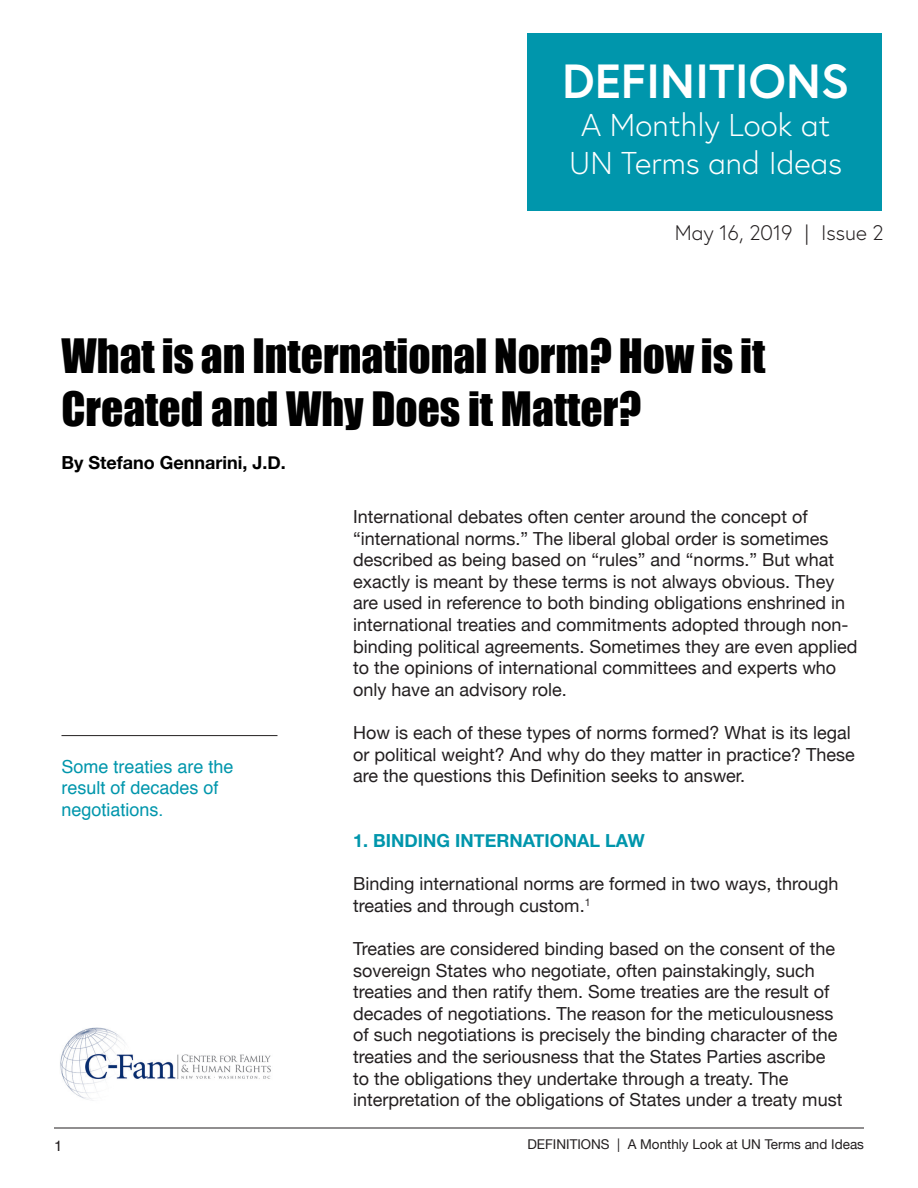
<style>
.page{position:relative;width:918px;height:1188px;background:#fff}
.page>*{position:absolute;margin:0;border:0;box-sizing:border-box;transform-origin:0 0}
.t1{font:700 47.85px "Europa";color:#fff}
.t2{font:43.5px/52.2px "Impact";color:#000}
.t3{font:300 31.5px/37.8px "Europa";color:#fff;text-align:center}
.t4{font:300 21px "Europa";color:#231f20}
.t5{font:18px/21.6px "Helvetica Neue";color:#231f20}
.t6{font:18px/21.6px "Helvetica";color:#0096ac}
.BLUE_AND_ALL_CAPS{font:700 18px "Helvetica Neue";color:#0096ac}
.t7{font:700 18px "Helvetica Neue";color:#000}
.t8{font:15px "Helvetica";color:#231f20}
.t9{font:13.5px "Helvetica Neue";color:#231f20}
</style>
<div class="page">
<hr style="left:54px;top:1128px;width:810px;height:1px;background:#231f20">
<hr style="left:62px;top:735px;width:216px;height:1px;background:#231f20">
<img style="left:60px;top:1027px;width:211px;height:73px">
<div style="left:528px;top:33px;width:354px;height:177px;background:#0096ac"></div>
<p class="t1" style="left:562px;top:48px;width:289px">DEFINITIONS</p>
<p class="t3" style="left:569px;top:105px;width:275px">A Monthly Look at<br>UN Terms and Ideas</p>
<p class="t4" style="left:675px;top:219px;width:210px">May 16, 2019 | Issue 2</p>
<p class="t2" style="left:62px;top:329px;width:705px">What is an International Norm? How is it<br>Created and Why Does it Matter?</p>
<p class="t7" style="left:62px;top:448px;width:226px">By Stefano Gennarini, J.D.</p>
<p class="t6" style="left:62px;top:756px;width:174px">Some treaties are the result of decades of negotiations.</p>
<p class="t5" style="left:353px;top:507px;width:506px">International debates often center around the concept of “international norms.” The liberal global order is sometimes described as being based on “rules” and “norms.” But what exactly is meant by these terms is not always obvious. They are used in reference to both binding obligations enshrined in international treaties and commitments adopted through non&shy;binding political agreements. Sometimes they are even applied to the opinions of international committees and experts who only have an advisory role.</p>
<p class="t5" style="left:353px;top:723px;width:503px">How is each of these types of norms formed? What is its legal or political weight? And why do they matter in practice? These are the questions this Definition seeks to answer.</p>
<p class="BLUE_AND_ALL_CAPS" style="left:353px;top:826px;width:293px">1. BINDING INTERNATIONAL LAW</p>
<p class="t5" style="left:353px;top:874px;width:487px">Binding international norms are formed in two ways, through treaties and through custom.<sup>1</sup></p>
<p class="t5" style="left:353px;top:939px;width:491px">Treaties are considered binding based on the consent of the sovereign States who negotiate, often painstakingly, such treaties and then ratify them. Some treaties are the result of decades of negotiations. The reason for the meticulousness of such negotiations is precisely the binding character of the treaties and the seriousness that the States Parties ascribe to the obligations they undertake through a treaty. The interpretation of the obligations of States under a treaty must</p>
<p class="t8" style="left:54px;top:1134px;width:10px">1</p>
<p class="t9" style="left:527px;top:1135px;width:338px">DEFINITIONS | A Monthly Look at UN Terms and Ideas</p>
</div>
